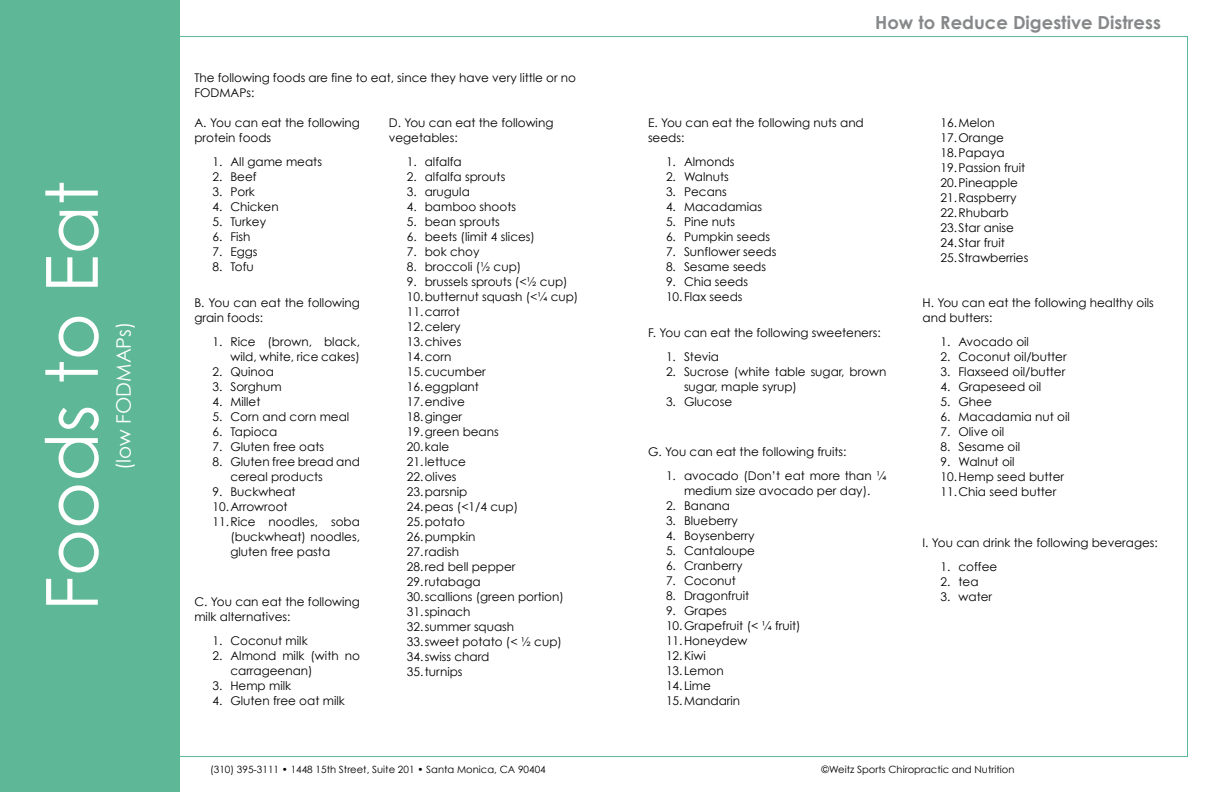
<style>
.page{position:relative;width:1224px;height:792px;background:#fff}
.page>*{position:absolute;margin:0;border:0;box-sizing:border-box;transform-origin:0 0}
.t1{font:72px "Century Gothic";color:#fff}
.t2{font:20px "Century Gothic";color:#fff}
.t3{font:700 18px "Century Gothic";color:#86888a}
.t4{font:12px/15px "Century Gothic";color:#000}
.t5{font:10px "Century Gothic";color:#000}
</style>
<div class="page">
<div style="left:0;top:0;width:180px;height:792px;background:#5eb897"></div>
<h1 class="t1" style="left:28px;top:611px;width:432px;rotate:-90deg">Foods to Eat</h1>
<h2 class="t2" style="left:111px;top:470px;width:150px;rotate:-90deg">(low FODMAPs)</h2>
<p class="t4" style="left:194px;top:70px;width:383px">The following foods are fine to eat, since they have very little or no<br>FODMAPs:</p>
<p class="t4" style="left:194px;top:115px;width:167px">A. You can eat the following protein foods</p>
<p class="t4" style="left:212px;top:154px;width:111px">1. All game meats</p>
<p class="t4" style="left:212px;top:169px;width:46px">2. Beef</p>
<p class="t4" style="left:212px;top:184px;width:44px">3. Pork</p>
<p class="t4" style="left:212px;top:199px;width:68px">4. Chicken</p>
<p class="t4" style="left:212px;top:214px;width:55px">5. Turkey</p>
<p class="t4" style="left:212px;top:229px;width:40px">6. Fish</p>
<p class="t4" style="left:212px;top:244px;width:47px">7. Eggs</p>
<p class="t4" style="left:212px;top:259px;width:43px">8. Tofu</p>
<p class="t4" style="left:194px;top:295px;width:167px">B. You can eat the following grain foods:</p>
<p class="t4" style="left:212px;top:334px;width:149px;text-align:right">1. Rice (brown, black, wild, white, rice cakes)</p>
<p class="t4" style="left:212px;top:364px;width:63px">2. Quinoa</p>
<p class="t4" style="left:212px;top:379px;width:71px">3. Sorghum</p>
<p class="t4" style="left:212px;top:394px;width:50px">4. Millet</p>
<p class="t4" style="left:212px;top:409px;width:138px">5. Corn and corn meal</p>
<p class="t4" style="left:212px;top:424px;width:67px">6. Tapioca</p>
<p class="t4" style="left:212px;top:439px;width:113px">7. Gluten free oats</p>
<p class="t4" style="left:230px;top:454px;width:131px;text-indent:-18px">8. Gluten free bread and cereal products</p>
<p class="t4" style="left:212px;top:484px;width:85px">9. Buckwheat</p>
<p class="t4" style="left:212px;top:499px;width:77px">10.Arrowroot</p>
<p class="t4" style="left:212px;top:514px;width:149px">11.Rice noodles, soba</p>
<p class="t4" style="left:230px;top:529px;width:131px">(buckwheat) noodles,</p>
<p class="t4" style="left:230px;top:544px;width:101px">gluten free pasta</p>
<p class="t4" style="left:194px;top:594px;width:167px">C. You can eat the following milk alternatives:</p>
<p class="t4" style="left:212px;top:633px;width:97px">1. Coconut milk</p>
<p class="t4" style="left:230px;top:648px;width:131px;text-indent:-18px">2. Almond milk (with no carrageenan)</p>
<p class="t4" style="left:212px;top:678px;width:80px">3. Hemp milk</p>
<p class="t4" style="left:212px;top:693px;width:134px">4. Gluten free oat milk</p>
<p class="t4" style="left:389px;top:115px;width:166px">D. You can eat the following vegetables:</p>
<p class="t4" style="left:407px;top:154px;width:56px">1. alfalfa</p>
<p class="t4" style="left:407px;top:169px;width:100px">2. alfalfa sprouts</p>
<p class="t4" style="left:407px;top:184px;width:65px">3. arugula</p>
<p class="t4" style="left:407px;top:199px;width:111px">4. bamboo shoots</p>
<p class="t4" style="left:407px;top:214px;width:95px">5. bean sprouts</p>
<p class="t4" style="left:407px;top:229px;width:130px">6. beets (limit 4 slices)</p>
<p class="t4" style="left:407px;top:244px;width:74px">7. bok choy</p>
<p class="t4" style="left:407px;top:259px;width:116px">8. broccoli (½ cup)</p>
<p class="t4" style="left:407px;top:274px;width:173px">9. brussels sprouts (&lt;½ cup)<br>10.butternut squash (&lt;¼ cup)<br>11.carrot<br>12.celery<br>13.chives<br>14.corn<br>15.cucumber<br>16.eggplant<br>17.endive<br>18.ginger<br>19.green beans<br>20.kale<br>21.lettuce<br>22.olives<br>23.parsnip<br>24.peas (&lt;1/4 cup)<br>25.potato<br>26.pumpkin<br>27.radish<br>28.red bell pepper<br>29.rutabaga<br>30.scallions (green portion)<br>31.spinach<br>32.summer squash<br>33.sweet potato (&lt; ½ cup)<br>34.swiss chard<br>35.turnips</p>
<h3 class="t3" style="left:875px;top:11px;width:287px">How to Reduce Digestive Distress</h3>
<p class="t4" style="left:648px;top:115px;width:217px">E. You can eat the following nuts and seeds:</p>
<p class="t4" style="left:666px;top:154px;width:70px">1. Almonds</p>
<p class="t4" style="left:666px;top:169px;width:64px">2. Walnuts</p>
<p class="t4" style="left:666px;top:184px;width:62px">3. Pecans</p>
<p class="t4" style="left:666px;top:199px;width:98px">4. Macadamias</p>
<p class="t4" style="left:666px;top:214px;width:71px">5. Pine nuts</p>
<p class="t4" style="left:666px;top:229px;width:106px">6. Pumpkin seeds</p>
<p class="t4" style="left:666px;top:244px;width:112px">7. Sunflower seeds</p>
<p class="t4" style="left:666px;top:259px;width:102px">8. Sesame seeds</p>
<p class="t4" style="left:666px;top:274px;width:84px">9. Chia seeds<br>10.Flax seeds</p>
<p class="t4" style="left:648px;top:325px;width:234px">F. You can eat the following sweeteners:</p>
<p class="t4" style="left:666px;top:349px;width:55px">1. Stevia</p>
<p class="t4" style="left:684px;top:364px;width:204px;text-indent:-18px">2. Sucrose (white table sugar, brown sugar, maple syrup)</p>
<p class="t4" style="left:666px;top:394px;width:68px">3. Glucose</p>
<p class="t4" style="left:648px;top:444px;width:200px">G. You can eat the following fruits:</p>
<p class="t4" style="left:666px;top:468px;width:222px;text-align:center">1. avocado (Don’t eat more than ¼ medium size avocado per day).</p>
<p class="t4" style="left:666px;top:498px;width:66px">2. Banana</p>
<p class="t4" style="left:666px;top:513px;width:74px">3. Blueberry</p>
<p class="t4" style="left:666px;top:528px;width:90px">4. Boysenberry</p>
<p class="t4" style="left:666px;top:543px;width:91px">5. Cantaloupe</p>
<p class="t4" style="left:666px;top:558px;width:78px">6. Cranberry</p>
<p class="t4" style="left:666px;top:573px;width:71px">7. Coconut</p>
<p class="t4" style="left:666px;top:588px;width:85px">8. Dragonfruit</p>
<p class="t4" style="left:666px;top:603px;width:136px">9. Grapes<br>10.Grapefruit (&lt; ¼ fruit)<br>11.Honeydew<br>12.Kiwi<br>13.Lemon<br>14.Lime<br>15.Mandarin</p>
<p class="t4" style="left:940px;top:115px;width:89px">16.Melon<br>17.Orange<br>18.Papaya<br>19.Passion fruit<br>20.Pineapple<br>21.Raspberry<br>22.Rhubarb<br>23.Star anise<br>24.Star fruit<br>25.Strawberries</p>
<p class="t4" style="left:922px;top:295px;width:233px">H. You can eat the following healthy oils and butters:</p>
<p class="t4" style="left:940px;top:334px;width:90px">1. Avocado oil</p>
<p class="t4" style="left:940px;top:349px;width:128px">2. Coconut oil/butter</p>
<p class="t4" style="left:940px;top:364px;width:126px">3. Flaxseed oil/butter</p>
<p class="t4" style="left:940px;top:379px;width:102px">4. Grapeseed oil</p>
<p class="t4" style="left:940px;top:394px;width:53px">5. Ghee</p>
<p class="t4" style="left:940px;top:409px;width:131px">6. Macadamia nut oil</p>
<p class="t4" style="left:940px;top:424px;width:65px">7. Olive oil</p>
<p class="t4" style="left:940px;top:439px;width:81px">8. Sesame oil</p>
<p class="t4" style="left:940px;top:454px;width:125px">9. Walnut oil<br>10.Hemp seed butter<br>11.Chia seed butter</p>
<p class="t4" style="left:922px;top:535px;width:237px">I. You can drink the following beverages:</p>
<p class="t4" style="left:940px;top:559px;width:58px">1. coffee</p>
<p class="t4" style="left:940px;top:574px;width:40px">2. tea</p>
<p class="t4" style="left:940px;top:589px;width:53px">3. water</p>
<p class="t5" style="left:210px;top:764px;width:337px">(310) 395-3111 • 1448 15th Street, Suite 201 • Santa Monica, CA 90404</p>
<p class="t5" style="left:822px;top:764px;width:194px">©Weitz Sports Chiropractic and Nutrition</p>
</div>
